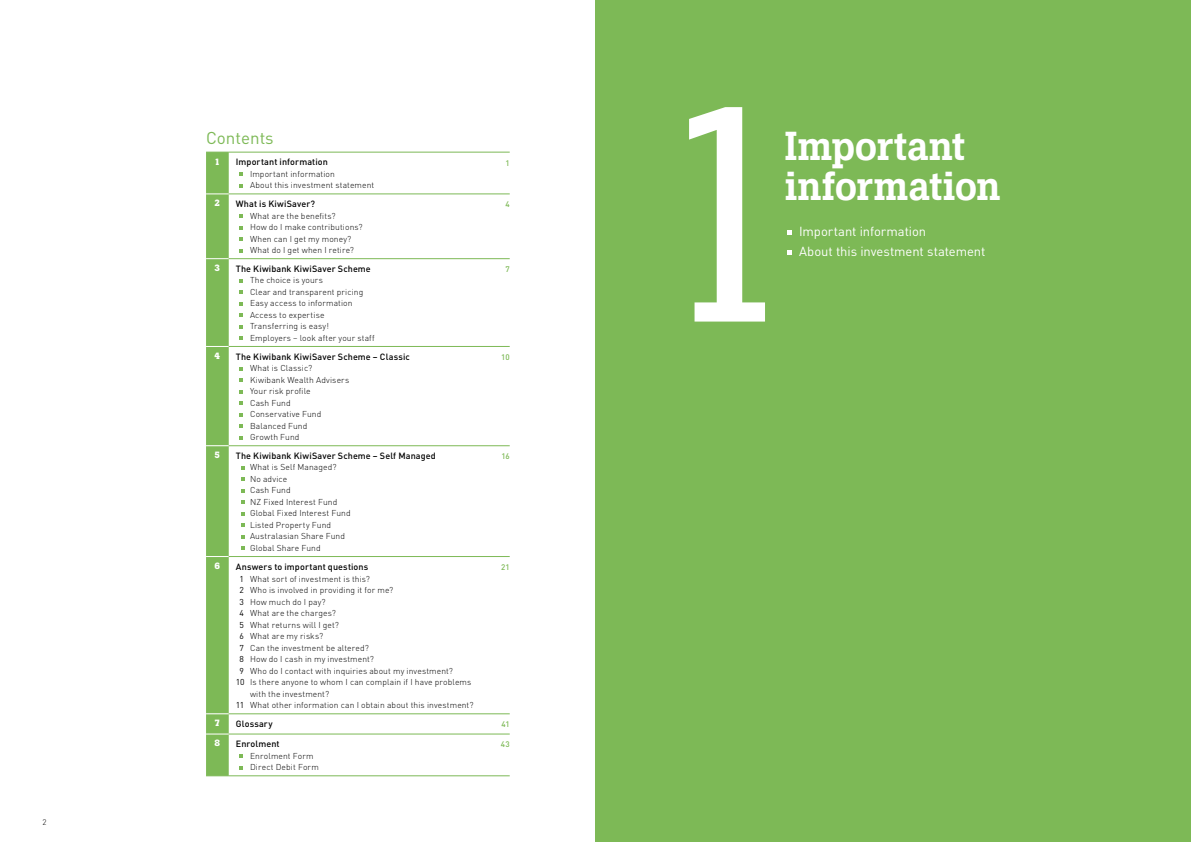
<style>
.page{position:relative;width:1191px;height:842px;background:#fff}
.page>*{position:absolute;margin:0;border:0;box-sizing:border-box;transform-origin:0 0}
.t1{font:500 40px/40px "Boton";letter-spacing:-.005em;color:#fff}
.t2{font:17px "DIN";color:#7db956}
.t3{font:13px/20.3px "DIN";letter-spacing:-.005em;color:#fff}
.t4{font:500 9px "DIN";letter-spacing:.01em;color:#000}
.t5{font:700 9px "Boton";color:#fff}
.t6{font:300 8.5px/11.5px "DIN";letter-spacing:.015em;color:#000}
.t7{font:500 8px "DIN";letter-spacing:-.015em;color:#7db956}
.t8{font:300 8px "DIN";color:#000}
.s1{font-weight:400}
</style>
<div class="page">
<div style="left:595px;top:0;width:596px;height:842px;background:#7db956"></div>
<svg style="left:787px;top:230px;width:5px;height:5px"></svg>
<svg style="left:787px;top:250px;width:5px;height:5px"></svg>
<svg style="left:689px;top:107px;width:76px;height:215px"></svg>
<hr style="left:229px;top:152px;width:263px;height:1px;background:#7db956">
<svg style="left:492px;top:152px;width:18px;height:1px"></svg>
<hr style="left:229px;top:194px;width:263px;height:1px;background:#7db956">
<svg style="left:492px;top:194px;width:18px;height:1px"></svg>
<hr style="left:229px;top:258px;width:263px;height:1px;background:#7db956">
<svg style="left:492px;top:258px;width:18px;height:1px"></svg>
<hr style="left:229px;top:346px;width:263px;height:1px;background:#7db956">
<svg style="left:492px;top:346px;width:18px;height:1px"></svg>
<hr style="left:229px;top:445px;width:263px;height:1px;background:#7db956">
<svg style="left:492px;top:445px;width:18px;height:1px"></svg>
<hr style="left:229px;top:556px;width:263px;height:1px;background:#7db956">
<svg style="left:492px;top:556px;width:18px;height:1px"></svg>
<hr style="left:229px;top:713px;width:263px;height:1px;background:#7db956">
<svg style="left:492px;top:713px;width:18px;height:1px"></svg>
<hr style="left:229px;top:734px;width:263px;height:1px;background:#7db956">
<hr style="left:229px;top:775px;width:263px;height:1px;background:#7db956">
<svg style="left:492px;top:734px;width:18px;height:1px"></svg>
<svg style="left:492px;top:775px;width:18px;height:1px"></svg>
<svg style="left:206px;top:152px;width:23px;height:624px;background:#80ba5a"></svg>
<p class="t8" style="left:43px;top:817px;width:6px">2</p>
<h2 class="t2" style="left:206px;top:127px;width:69px">Contents</h2>
<p class="t5" style="left:215px;top:156px;width:7px">1</p>
<p class="t4" style="left:236px;top:156px;width:94px">Important information</p>
<p class="t6" style="left:250px;top:168px;width:126px">Important information<br>About this investment statement</p>
<p class="t5" style="left:215px;top:198px;width:7px">2</p>
<p class="t4" style="left:236px;top:198px;width:81px">What is KiwiSaver?</p>
<p class="t6" style="left:250px;top:210px;width:114px">What are the benefits?<br>How do I make contributions?<br>When can I get my money?<br>What do I get when I retire?</p>
<p class="t5" style="left:215px;top:263px;width:7px">3</p>
<p class="t4" style="left:236px;top:263px;width:136px">The Kiwibank KiwiSaver Scheme</p>
<p class="t6" style="left:250px;top:274px;width:126px">The choice is yours<br>Clear and transparent pricing<br>Easy access to information<br>Access to expertise<br>Transferring is easy!<br>Employers – look after your staff</p>
<p class="t5" style="left:215px;top:350px;width:7px">4</p>
<p class="t4" style="left:236px;top:351px;width:175px">The Kiwibank KiwiSaver Scheme – Classic</p>
<p class="t6" style="left:250px;top:362px;width:101px">What is Classic?<br>Kiwibank Wealth Advisers<br>Your risk profile<br>Cash Fund<br>Conservative Fund<br>Balanced Fund<br>Growth Fund</p>
<p class="t5" style="left:215px;top:450px;width:7px">5</p>
<p class="t4" style="left:236px;top:450px;width:201px">The Kiwibank KiwiSaver Scheme – Self Managed</p>
<p class="t6" style="left:250px;top:461px;width:102px">What is Self Managed?<br>No advice<br>Cash Fund<br>NZ Fixed Interest Fund<br>Global Fixed Interest Fund<br>Listed Property Fund<br>Australasian Share Fund<br>Global Share Fund</p>
<p class="t5" style="left:215px;top:560px;width:7px">6</p>
<p class="t4" style="left:236px;top:561px;width:134px">Answers to important questions</p>
<p class="t6" style="left:239px;top:573px;width:132px"><span class="s1">1</span> What sort of investment is this?</p>
<p class="t6" style="left:239px;top:584px;width:155px"><span class="s1">2</span> Who is involved in providing it for me?</p>
<p class="t6" style="left:239px;top:596px;width:88px"><span class="s1">3</span> How much do I pay?</p>
<p class="t6" style="left:239px;top:607px;width:98px"><span class="s1">4</span> What are the charges?</p>
<p class="t6" style="left:239px;top:619px;width:101px"><span class="s1">5</span> What returns will I get?</p>
<p class="t6" style="left:239px;top:630px;width:85px"><span class="s1">6</span> What are my risks?</p>
<p class="t6" style="left:239px;top:642px;width:131px"><span class="s1">7</span> Can the investment be altered?</p>
<p class="t6" style="left:239px;top:653px;width:136px"><span class="s1">8</span> How do I cash in my investment?</p>
<p class="t6" style="left:239px;top:665px;width:215px"><span class="s1">9</span> Who do I contact with inquiries about my investment?</p>
<p class="t6" style="left:236px;top:676px;width:237px"><span class="s1">10</span> Is there anyone to whom I can complain if I have problems</p>
<p class="t6" style="left:250px;top:688px;width:81px">with the investment?</p>
<p class="t6" style="left:236px;top:699px;width:239px"><span class="s1">11</span> What other information can I obtain about this investment?</p>
<p class="t7" style="left:505px;top:158px;width:6px">1</p>
<p class="t7" style="left:505px;top:199px;width:6px">4</p>
<p class="t7" style="left:505px;top:264px;width:6px">7</p>
<p class="t7" style="left:501px;top:352px;width:10px">10</p>
<p class="t7" style="left:501px;top:451px;width:10px">16</p>
<p class="t7" style="left:501px;top:562px;width:10px">21</p>
<p class="t5" style="left:215px;top:718px;width:7px">7</p>
<p class="t4" style="left:236px;top:718px;width:38px">Glossary</p>
<p class="t7" style="left:501px;top:719px;width:10px">41</p>
<p class="t5" style="left:215px;top:738px;width:7px">8</p>
<p class="t4" style="left:236px;top:738px;width:45px">Enrolment</p>
<p class="t6" style="left:250px;top:750px;width:70px">Enrolment Form<br>Direct Debit Form</p>
<p class="t7" style="left:501px;top:739px;width:10px">43</p>
<h1 class="t1" style="left:785px;top:126px;width:217px">Important information</h1>
<h3 class="t3" style="left:799px;top:221px;width:188px">Important information<br>About this investment statement</h3>
</div>
